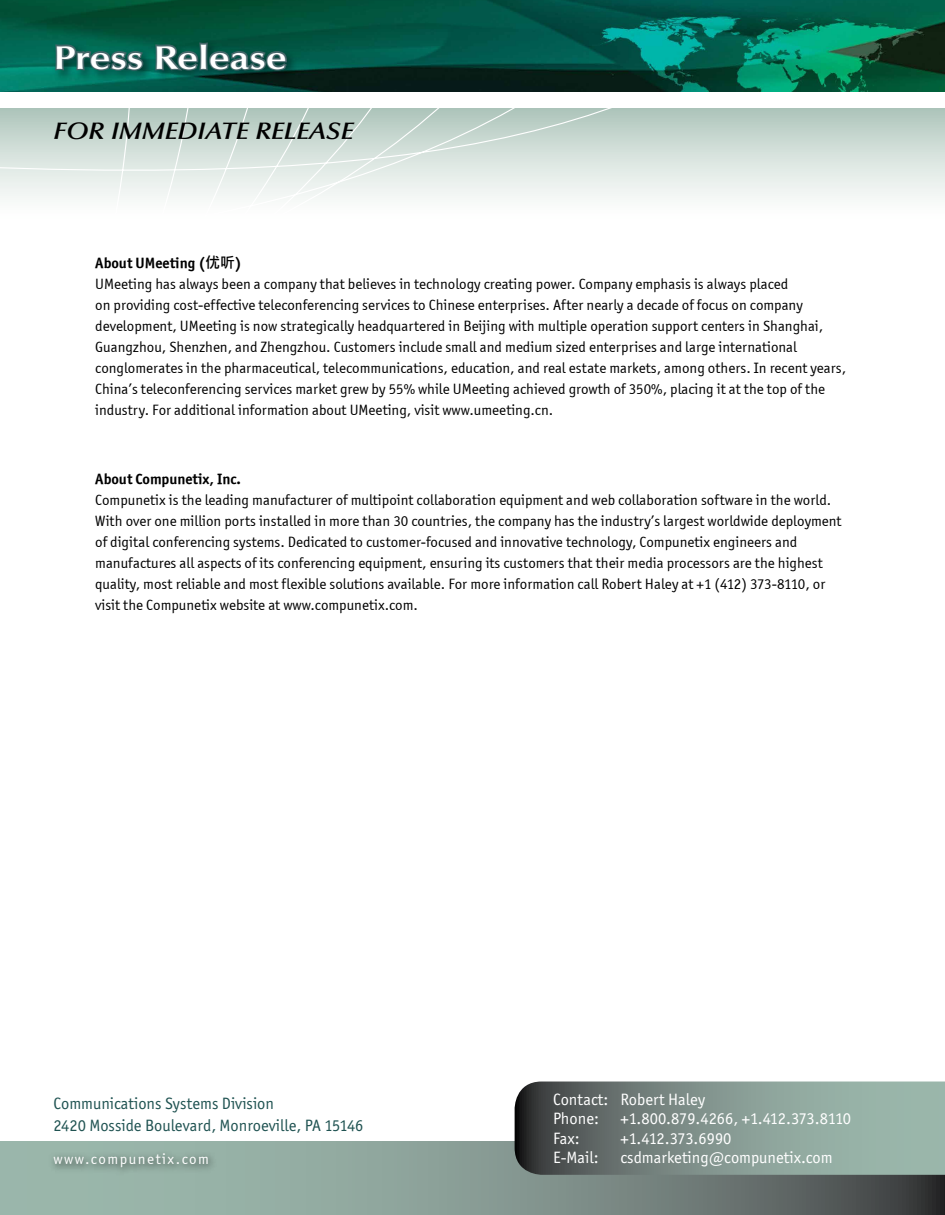
<style>
.page{position:relative;width:945px;height:1215px;background:#fff}
.page>*{position:absolute;margin:0;border:0;box-sizing:border-box;transform-origin:0 0}
.t1{font:600 33px "Optima";color:#fff;scale:1.2 1}
.t2{font:italic 600 24px "Optima";color:#000;scale:1.1 1}
.t3{font:16.5px/22.5px "Officina San ITC";color:#205352}
.t4{font:16.5px/19.5px "Officina San ITC";color:#fff}
.t5{font:16.5px "Officina San ITC";letter-spacing:-.02em;color:#fff}
.t6{font:15px/21px "Officina Sans ITCTT Book";color:#000}
.t7{font:15px "Officina Sans ITCTT Bold";color:#000}
.t8{font:15px "Officina Sans ITCTT Book";letter-spacing:.1em;color:#fff}
.s1{font-family:"Microsoft Jheng Hei";font-weight:700}
</style>
<div class="page">
<svg style="left:654px;top:108px;width:291px;height:90px;background:#d3dfda"></svg>
<svg style="left:0;top:108px;width:654px;height:90px;background:#d4e0db"></svg>
<img style="left:0;top:0;width:945px;height:92px">
<div style="left:52px;top:39px;width:247px;height:44px;background:#000;opacity:.5"></div>
<svg style="left:54px;top:42px;width:91px;height:31px;background:#1d635a"></svg>
<svg style="left:154px;top:41px;width:135px;height:32px;background:#1e5951"></svg>
<svg style="left:0;top:1141px;width:945px;height:74px;background:#82968e"></svg>
<div style="left:48px;top:1148px;width:169px;height:29px;background:#000;opacity:.75"></div>
<svg style="left:515px;top:1082px;width:430px;height:93px;background:#7c8d87"></svg>
<h1 class="t1" style="left:53px;top:38px;width:196px">Press Release</h1>
<h2 class="t2" style="left:53px;top:117px;width:274px">FOR IMMEDIATE RELEASE</h2>
<p class="t7" style="left:95px;top:254px;width:148px">About UMeeting (<span class="s1">优听</span>)</p>
<p class="t6" style="left:95px;top:273px;width:753px">UMeeting has always been a company that believes in technology creating power. Company emphasis is always placed<br>on providing cost-effective teleconferencing services to Chinese enterprises. After nearly a decade of focus on company development, UMeeting is now strategically headquartered in Beijing with multiple operation support centers in Shanghai, Guangzhou, Shenzhen, and Zhengzhou. Customers include small and medium sized enterprises and large international conglomerates in the pharmaceutical, telecommunications, education, and real estate markets, among others. In recent years, China’s teleconferencing services market grew by 55% while UMeeting achieved growth of 350%, placing it at the top of the industry. For additional information about UMeeting, visit www.umeeting.cn.</p>
<p class="t7" style="left:95px;top:470px;width:147px">About Compunetix, Inc.</p>
<p class="t6" style="left:95px;top:489px;width:748px">Compunetix is the leading manufacturer of multipoint collaboration equipment and web collaboration software in the world.<br>With over one million ports installed in more than 30 countries, the company has the industry’s largest worldwide deployment of digital conferencing systems. Dedicated to customer-focused and innovative technology, Compunetix engineers and manufactures all aspects of its conferencing equipment, ensuring its customers that their media processors are the highest quality, most reliable and most flexible solutions available. For more information call Robert Haley at +1 (412) 373-8110, or visit the Compunetix website at www.compunetix.com.</p>
<p class="t3" style="left:53px;top:1092px;width:312px">Communications Systems Division<br>2420 Mosside Boulevard, Monroeville, PA 15146</p>
<p class="t4" style="left:553px;top:1089px;width:154px">Contact: Robert Haley<br>Phone:</p>
<p class="t5" style="left:621px;top:1109px;width:232px">+1.800.879.4266, +1.412.373.8110</p>
<p class="t4" style="left:553px;top:1128px;width:28px">Fax:</p>
<p class="t5" style="left:621px;top:1129px;width:112px">+1.412.373.6990</p>
<p class="t4" style="left:553px;top:1148px;width:47px">E-Mail:</p>
<p class="t4" style="left:621px;top:1148px;width:214px">csdmarketing@compunetix.com</p>
<p class="t8" style="left:53px;top:1150px;width:157px">www.compunetix.com</p>
</div>
